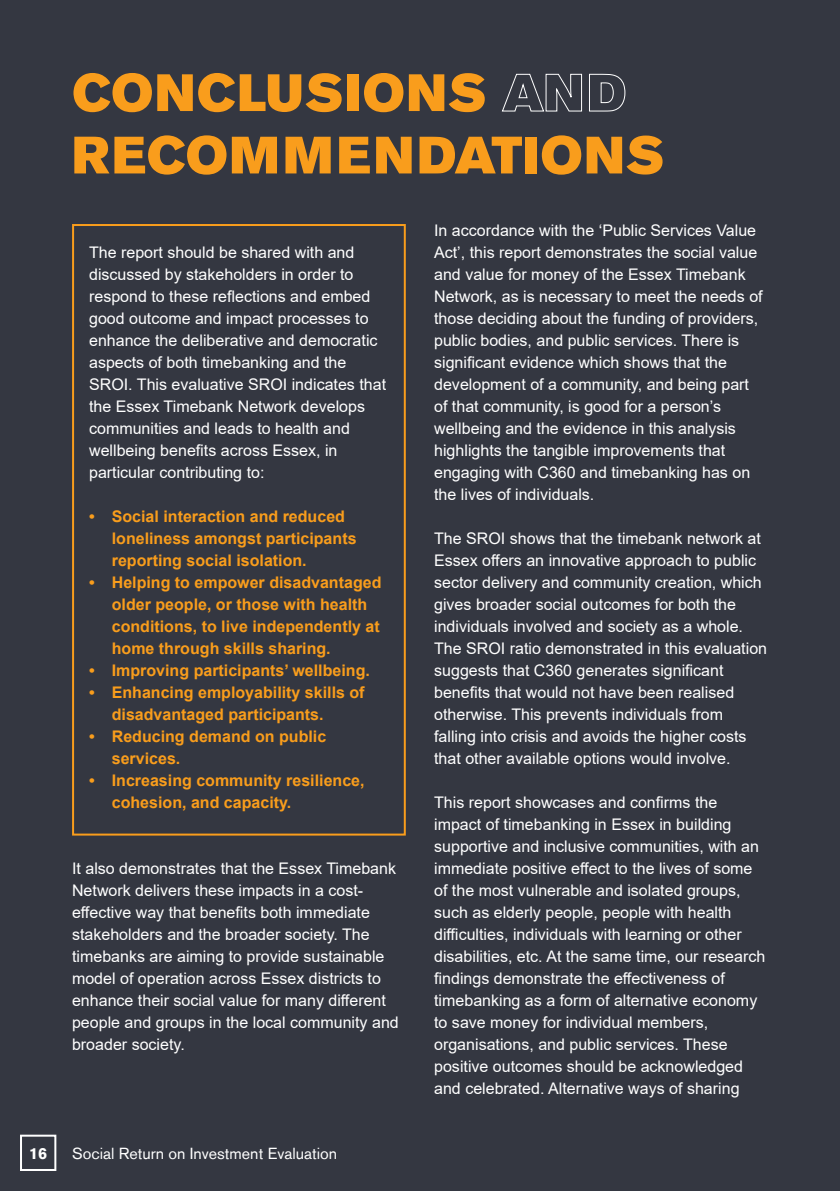
<style>
.page{position:relative;width:840px;height:1191px;background:#fff}
.page>*{position:absolute;margin:0;border:0;box-sizing:border-box;transform-origin:0 0}
.t1{font:52px/62.4px "Akzidenz Grotesk BE Super";letter-spacing:.03em;color:#f99d1c}
.t2{font:16px/22px "Arial";color:#fff}
.t3{font:700 16px/22px "Arial";color:#f99d1c}
.t4{font:16px "Akzidenz Grotesk BE";color:#fff}
.t5{font:700 16px "Akzidenz Grotesk BE";color:#fff}
</style>
<div class="page">
<div style="left:0;top:0;width:839px;height:1191px;background:#343741"></div>
<svg style="left:501px;top:73px;width:81px;height:39px"></svg>
<svg style="left:589px;top:73px;width:36px;height:39px"></svg>
<div style="left:20px;top:1134px;width:36px;height:37px;border:2px solid #fff"></div>
<div style="left:72px;top:224px;width:333px;height:611px;border:2px solid #f99d1c"></div>
<h1 class="t1" style="left:72px;top:62px;width:593px">CONCLUSIONS<br>RECOMMENDATIONS</h1>
<p class="t2" style="left:89px;top:241px;width:298px">The report should be shared with and discussed by stakeholders in order to respond to these reflections and embed good outcome and impact processes to enhance the deliberative and democratic aspects of both timebanking and the SROI. This evaluative SROI indicates that the Essex Timebank Network develops communities and leads to health and wellbeing benefits across Essex, in particular contributing to:</p>
<p class="t3" style="left:112px;top:505px;width:246px;text-indent:-23px">• Social interaction and reduced loneliness amongst participants reporting social isolation.</p>
<p class="t3" style="left:112px;top:571px;width:271px;text-indent:-23px">• Helping to empower disadvantaged older people, or those with health conditions, to live independently at home through skills sharing.</p>
<p class="t3" style="left:89px;top:659px;width:282px">• Improving participants’ wellbeing.</p>
<p class="t3" style="left:112px;top:681px;width:254px;text-indent:-23px">• Enhancing employability skills of disadvantaged participants.</p>
<p class="t3" style="left:112px;top:725px;width:216px;text-indent:-23px">• Reducing demand on public services.</p>
<p class="t3" style="left:112px;top:769px;width:254px;text-indent:-23px">• Increasing community resilience, cohesion, and capacity.</p>
<p class="t2" style="left:72px;top:857px;width:328px">It also demonstrates that the Essex Timebank Network delivers these impacts in a cost&shy;effective way that benefits both immediate stakeholders and the broader society. The timebanks are aiming to provide sustainable model of operation across Essex districts to enhance their social value for many different people and groups in the local community and broader society.</p>
<p class="t5" style="left:29px;top:1144px;width:19px">16</p>
<p class="t4" style="left:72px;top:1143px;width:266px">Social Return on Investment Evaluation</p>
<p class="t2" style="left:434px;top:219px;width:330px">In accordance with the ‘Public Services Value Act’, this report demonstrates the social value and value for money of the Essex Timebank Network, as is necessary to meet the needs of those deciding about the funding of providers, public bodies, and public services. There is significant evidence which shows that the development of a community, and being part of that community, is good for a person’s wellbeing and the evidence in this analysis highlights the tangible improvements that engaging with C360 and timebanking has on the lives of individuals.</p>
<p class="t2" style="left:434px;top:527px;width:334px">The SROI shows that the timebank network at Essex offers an innovative approach to public sector delivery and community creation, which gives broader social outcomes for both the individuals involved and society as a whole.<br>The SROI ratio demonstrated in this evaluation suggests that C360 generates significant benefits that would not have been realised otherwise. This prevents individuals from falling into crisis and avoids the higher costs that other available options would involve.</p>
<p class="t2" style="left:434px;top:791px;width:332px">This report showcases and confirms the impact of timebanking in Essex in building supportive and inclusive communities, with an immediate positive effect to the lives of some of the most vulnerable and isolated groups, such as elderly people, people with health difficulties, individuals with learning or other disabilities, etc. At the same time, our research findings demonstrate the effectiveness of timebanking as a form of alternative economy to save money for individual members, organisations, and public services. These positive outcomes should be acknowledged and celebrated. Alternative ways of sharing</p>
</div>
